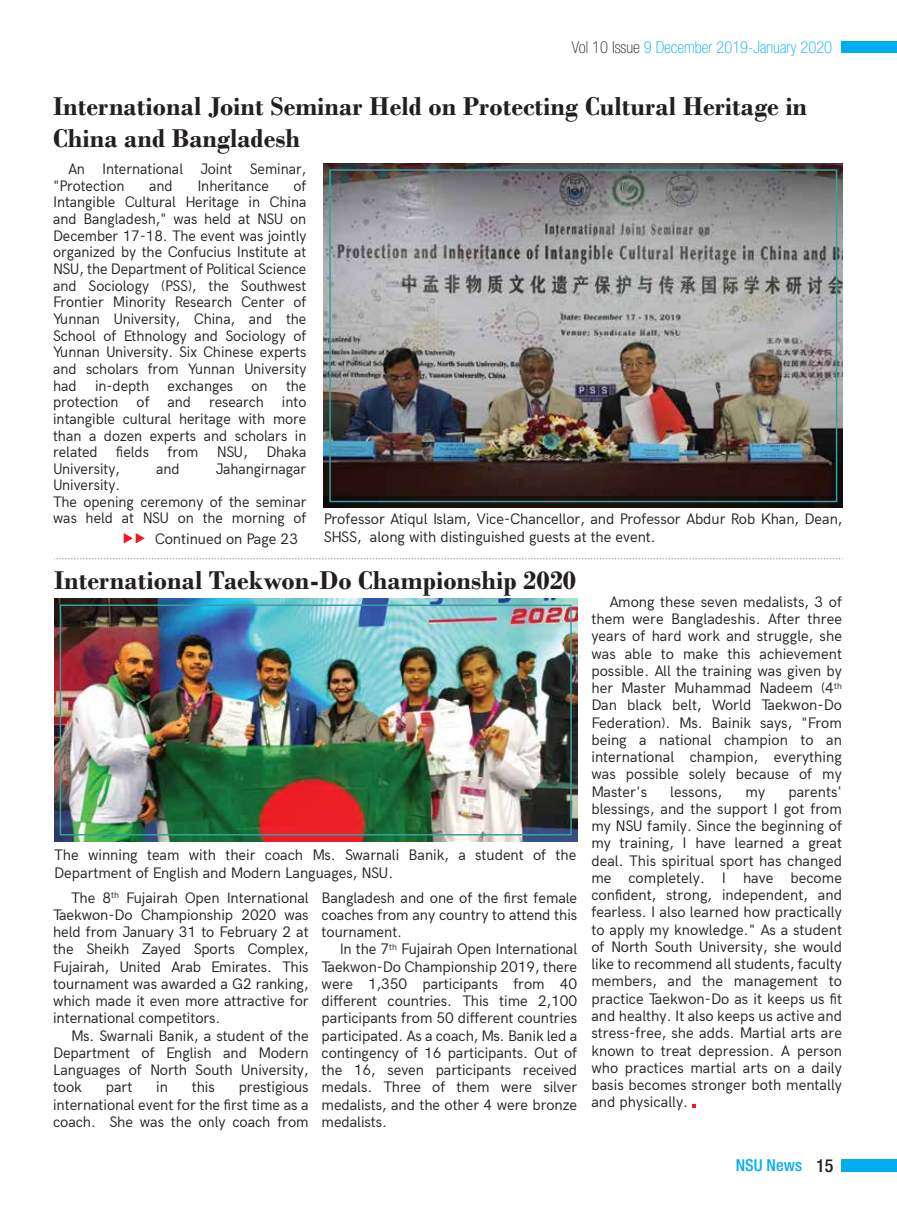
<style>
.page{position:relative;width:897px;height:1210px;background:#fff}
.page>*{position:absolute;margin:0;border:0;box-sizing:border-box;transform-origin:0 0}
.t1{font:700 27px/32.4px "Bodoni";color:#231f20}
.t2{font:100 condensed 16.5px "Helvetica Neue LT Pro";color:#00aeef}
.t3{font:500 condensed 16.5px "Helvetica Neue LT Pro";color:#00aeef}
.t4{font:15px/17.2px "Acari Sans";color:#231f20;text-align:justify}
.s1{color:#231f20}
.s2{font-size:18px;color:#231f20}
</style>
<div class="page">
<img style="left:324px;top:164px;width:518px;height:344px">
<svg style="left:124px;top:533px;width:21px;height:10px"></svg>
<img style="left:54px;top:598px;width:523px;height:243px">
<svg style="left:54px;top:558px;width:788px;height:1px"></svg>
<div style="left:329px;top:169px;width:508px;height:333px;border:2px solid #38a19e"></div>
<div style="left:60px;top:604px;width:511px;height:231px;border:2px solid #38a19e"></div>
<svg style="left:692px;top:1104px;width:4px;height:4px"></svg>
<div style="left:840px;top:1159px;width:56px;height:13px;background:#00aeef"></div>
<div style="left:840px;top:41px;width:56px;height:11px;background:#00aeef"></div>
<p class="t2" style="left:572px;top:38px;width:262px"><span class="s1">Vol 10 Issue</span> 9 December 2019-January 2020</p>
<h1 class="t1" style="left:53px;top:89px;width:755px">International Joint Seminar Held on Protecting Cultural Heritage in<br>China and Bangladesh</h1>
<p class="t4" style="left:53px;top:159px;width:255px;line-height:16.6px;text-indent:15px">An International Joint Seminar, "Protection</p>
<p class="t4" style="left:53px;top:176px;width:255px;line-height:16.6px;text-indent:240px">of Intangible Cultural Heritage in China and Bangladesh," was held at NSU on December 17-18. The event was jointly organized by the Confucius Institute at NSU, the Department of Political Science and Sociology (PSS), the Southwest Frontier Minority Research Center of Yunnan University, China, and the School of Ethnology and Sociology of Yunnan University. Six Chinese experts and scholars from Yunnan University had in-depth exchanges on the protection of and research into intangible cultural heritage with more than a dozen experts and scholars in related fields from NSU, Dhaka University,</p>
<p class="t4" style="left:149px;top:176px;width:25px">and</p>
<p class="t4" style="left:197px;top:176px;width:73px">Inheritance</p>
<p class="t4" style="left:156px;top:459px;width:25px">and</p>
<p class="t4" style="left:216px;top:459px;width:92px">Jahangirnagar</p>
<p class="t4" style="left:53px;top:476px;width:255px;line-height:16.2px;text-align:left">University.<br>The opening ceremony of the seminar was held at NSU on the morning of</p>
<p class="t4" style="left:155px;top:528px;width:145px">Continued on Page 23</p>
<p class="t4" style="left:324px;top:509px;width:520px;line-height:18px">Professor Atiqul Islam, Vice-Chancellor, and Professor Abdur Rob Khan, Dean,<br>SHSS, along with distinguished guests at the event.</p>
<h1 class="t1" style="left:54px;top:564px;width:523px">International Taekwon-Do Championship 2020</h1>
<p class="t4" style="left:54px;top:844px;width:523px;line-height:18px">The winning team with their coach Ms. Swarnali Banik, a student of the<br>Department of English and Modern Languages, NSU.</p>
<p class="t4" style="left:53px;top:887px;width:257px;text-indent:18px">The 8<sup>th</sup> Fujairah Open International Taekwon-Do Championship 2020 was held from January 31 to February 2 at the Sheikh Zayed Sports Complex, Fujairah, United Arab Emirates. This tournament was awarded a G2 ranking, which made it even more attractive for international competitors.</p>
<p class="t4" style="left:53px;top:1025px;width:257px;text-indent:18px">Ms. Swarnali Banik, a student of the Department of English and Modern Languages of North South University, took</p>
<p class="t4" style="left:53px;top:1077px;width:257px;text-indent:185px">prestigious international event for the first time as a coach. She was the only coach from</p>
<p class="t4" style="left:106px;top:1077px;width:28px">part</p>
<p class="t4" style="left:156px;top:1077px;width:13px">in</p>
<p class="t4" style="left:192px;top:1077px;width:24px">this</p>
<p class="t4" style="left:321px;top:887px;width:257px">Bangladesh and one of the first female coaches from any country to attend this tournament.</p>
<p class="t4" style="left:321px;top:939px;width:257px;text-indent:18px">In the 7<sup>th</sup> Fujairah Open International Taekwon-Do Championship 2019, there were 1,350 participants from 40 different countries. This time 2,100 participants from 50 different countries participated. As a coach, Ms. Banik led a contingency of 16 participants. Out of the 16, seven participants received medals. Three of them were silver medalists, and the other 4 were bronze medalists.</p>
<p class="t4" style="left:591px;top:592px;width:252px;text-indent:18px">Among these seven medalists, 3 of them were Bangladeshis. After three years of hard work and struggle, she was able to make this achievement possible. All the training was given by her Master Muhammad Nadeem (4<sup>th </sup>Dan black belt, World Taekwon-Do Federation). Ms. Bainik says, "From being a national champion to an international champion, everything was possible solely because of my Master's</p>
<p class="t4" style="left:591px;top:781px;width:252px;text-indent:197px">parents' blessings, and the support I got from my NSU family. Since the beginning of my training, I have learned a great deal. This spiritual sport has changed me completely. I have become confident, strong, independent, and fearless. I also learned how practically to apply my knowledge." As a student of North South University, she would like to recommend all students, faculty members, and the management to practice Taekwon-Do as it keeps us fit and healthy. It also keeps us active and stress-free, she adds. Martial arts are known to treat depression. A person who practices martial arts on a daily basis becomes stronger both mentally and physically.</p>
<p class="t4" style="left:670px;top:781px;width:53px">lessons,</p>
<p class="t4" style="left:745px;top:781px;width:21px">my</p>
<p class="t3" style="left:735px;top:1155px;width:99px">NSU News <span class="s2">15</span></p>
</div>
